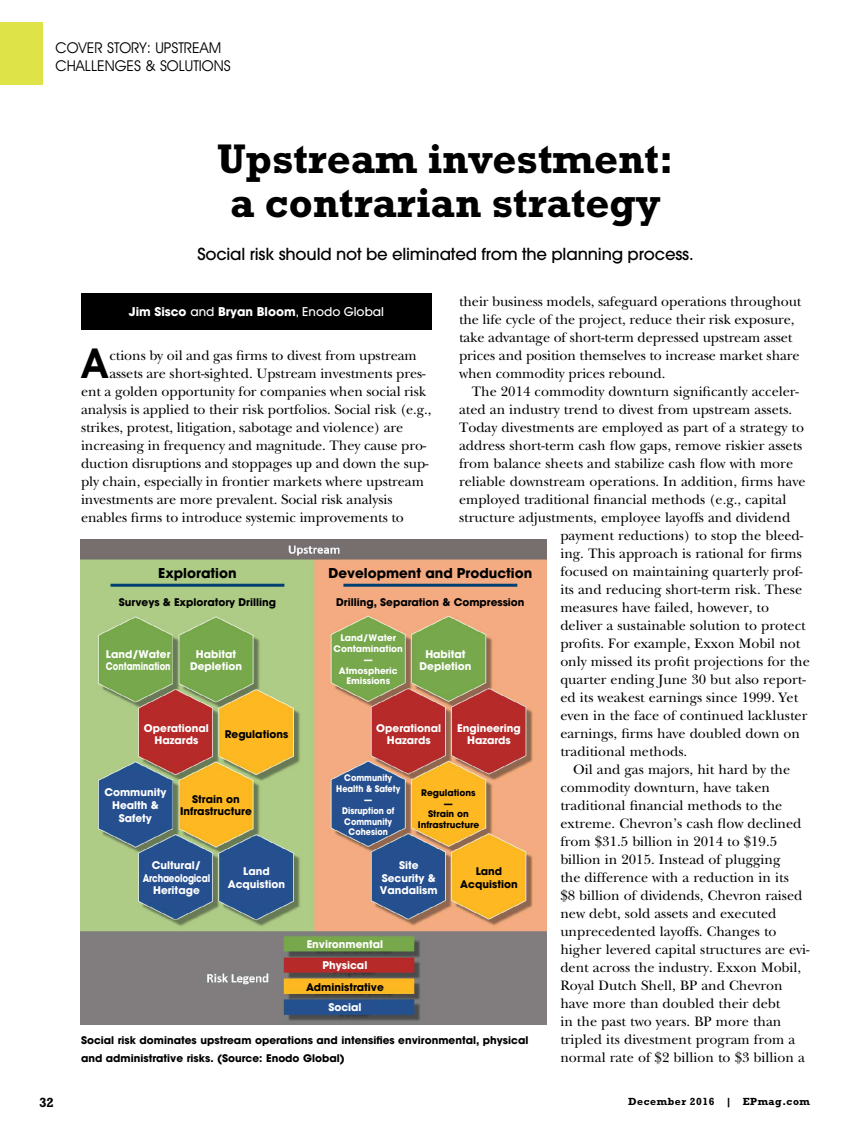
<style>
.page{position:relative;width:864px;height:1134px;background:#fff}
.page>*{position:absolute;margin:0;border:0;box-sizing:border-box;transform-origin:0 0}
.t1{font:700 42px/45px "Rockwell Std";color:#000;text-align:center}
.t2{font:600 41.55px "Avant Garde IT Cby BT";color:#000}
.t3{font:500 16.5px "Avant Garde";letter-spacing:-.01em;color:#000}
.t4{font:15px/18px "Avant Garde IT Cby BT";color:#000}
.t5{font:14.25px "New Baskerville";color:#000}
.t6{font:700 13.5px "Avant Garde";color:#000}
.t7{font:700 13.5px "Rockwell Std";color:#000}
.t8{font:700 12px "Avant Garde";color:#fff}
.t9{font:700 10.5px/12.6px "Avant Garde";color:#000;text-align:center}
.t10{font:700 10.5px/12.6px "Avant Garde";color:#fff;text-align:center}
.t11{font:700 10.5px "Rockwell Std";letter-spacing:.05em;color:#000}
.t12{font:700 9px/10.8px "Avant Garde";color:#fff;text-align:center;scale:.9 1}
.t13{font:700 9px/10.8px "Avant Garde";color:#fff;text-align:center}
.t14{font:700 9px/10.8px "Avant Garde";color:#000;text-align:center}
.s1{font-weight:500}
.s2{color:#fff}
</style>
<div class="page">
<img style="left:81px;top:540px;width:466px;height:485px">
<div style="left:0;top:23px;width:43px;height:62px;background:#dee447"></div>
<div style="left:81px;top:293px;width:351px;height:37px;background:#000"></div>
<hr style="left:111px;top:584px;width:173px;height:3px;background:#003f71">
<hr style="left:343px;top:584px;width:174px;height:3px;background:#003f71">
<p class="t4" style="left:56px;top:39px;width:177px">COVER STORY: UPSTREAM<br>CHALLENGES &amp; SOLUTIONS</p>
<p class="t1" style="left:217px;top:136px;width:458px">Upstream investment: a contrarian strategy</p>
<p class="t3" style="left:197px;top:247px;width:498px">Social risk should not be eliminated from the planning process.</p>
<p class="t5" style="left:459px;top:296px;width:344px">their business models, safeguard operations throughout</p>
<p class="t5" style="left:459px;top:314px;width:337px">the life cycle of the project, reduce their risk exposure,</p>
<p class="t5" style="left:459px;top:332px;width:335px">take advantage of short-term depressed upstream asset</p>
<p class="t5" style="left:459px;top:350px;width:342px">prices and position themselves to increase market share</p>
<p class="t5" style="left:459px;top:368px;width:208px">when commodity prices rebound.</p>
<p class="t5" style="left:472px;top:386px;width:329px">The 2014 commodity downturn significantly acceler-</p>
<p class="t5" style="left:459px;top:404px;width:335px">ated an industry trend to divest from upstream assets.</p>
<p class="t5" style="left:459px;top:422px;width:347px">Today divestments are employed as part of a strategy to</p>
<p class="t5" style="left:459px;top:440px;width:345px">address short-term cash flow gaps, remove riskier assets</p>
<p class="t5" style="left:459px;top:458px;width:336px">from balance sheets and stabilize cash flow with more</p>
<p class="t5" style="left:459px;top:476px;width:348px">reliable downstream operations. In addition, firms have</p>
<p class="t5" style="left:459px;top:494px;width:329px">employed traditional financial methods (e.g., capital</p>
<p class="t5" style="left:459px;top:512px;width:333px">structure adjustments, employee layoffs and dividend</p>
<p class="t5" style="left:560px;top:530px;width:244px">payment reductions) to stop the bleed-</p>
<p class="t5" style="left:560px;top:548px;width:243px">ing. This approach is rational for firms</p>
<p class="t5" style="left:560px;top:566px;width:244px">focused on maintaining quarterly prof-</p>
<p class="t5" style="left:560px;top:584px;width:243px">its and reducing short-term risk. These</p>
<p class="t5" style="left:560px;top:602px;width:210px">measures have failed, however, to</p>
<p class="t5" style="left:560px;top:620px;width:247px">deliver a sustainable solution to protect</p>
<p class="t5" style="left:560px;top:638px;width:242px">profits. For example, Exxon Mobil not</p>
<p class="t5" style="left:560px;top:656px;width:251px">only missed its profit projections for the</p>
<p class="t5" style="left:560px;top:674px;width:247px">quarter ending June 30 but also report-</p>
<p class="t5" style="left:560px;top:692px;width:239px">ed its weakest earnings since 1999. Yet</p>
<p class="t5" style="left:560px;top:710px;width:249px">even in the face of continued lackluster</p>
<p class="t5" style="left:560px;top:728px;width:241px">earnings, firms have doubled down on</p>
<p class="t5" style="left:560px;top:746px;width:128px">traditional methods.</p>
<p class="t5" style="left:573px;top:764px;width:219px">Oil and gas majors, hit hard by the</p>
<p class="t5" style="left:560px;top:782px;width:211px">commodity downturn, have taken</p>
<p class="t5" style="left:560px;top:800px;width:224px">traditional financial methods to the</p>
<p class="t5" style="left:560px;top:818px;width:243px">extreme. Chevron’s cash flow declined</p>
<p class="t5" style="left:560px;top:836px;width:218px">from $31.5 billion in 2014 to $19.5</p>
<p class="t5" style="left:560px;top:854px;width:222px">billion in 2015. Instead of plugging</p>
<p class="t5" style="left:560px;top:872px;width:230px">the difference with a reduction in its</p>
<p class="t5" style="left:560px;top:890px;width:244px">$8 billion of dividends, Chevron raised</p>
<p class="t5" style="left:560px;top:908px;width:218px">new debt, sold assets and executed</p>
<p class="t5" style="left:560px;top:926px;width:218px">unprecedented layoffs. Changes to</p>
<p class="t5" style="left:560px;top:944px;width:251px">higher levered capital structures are evi-</p>
<p class="t5" style="left:560px;top:962px;width:242px">dent across the industry. Exxon Mobil,</p>
<p class="t5" style="left:560px;top:980px;width:224px">Royal Dutch Shell, BP and Chevron</p>
<p class="t5" style="left:560px;top:998px;width:222px">have more than doubled their debt</p>
<p class="t5" style="left:560px;top:1016px;width:223px">in the past two years. BP more than</p>
<p class="t5" style="left:560px;top:1034px;width:236px">tripled its divestment program from a</p>
<p class="t5" style="left:560px;top:1052px;width:246px">normal rate of $2 billion to $3 billion a</p>
<p class="t8" style="left:129px;top:308px;width:257px">Jim Sisco <span class="s1">and</span> Bryan Bloom<span class="s1">, Enodo Global</span></p>
<p class="t2" style="left:83px;top:338px;width:27px">A</p>
<p class="t5" style="left:109px;top:350px;width:309px">ctions by oil and gas firms to divest from upstream</p>
<p class="t5" style="left:109px;top:368px;width:318px">assets are short-sighted. Upstream investments pres-</p>
<p class="t5" style="left:81px;top:386px;width:347px">ent a golden opportunity for companies when social risk</p>
<p class="t5" style="left:81px;top:404px;width:352px">analysis is applied to their risk portfolios. Social risk (e.g.,</p>
<p class="t5" style="left:81px;top:422px;width:324px">strikes, protest, litigation, sabotage and violence) are</p>
<p class="t5" style="left:81px;top:440px;width:347px">increasing in frequency and magnitude. They cause pro-</p>
<p class="t5" style="left:81px;top:458px;width:349px">duction disruptions and stoppages up and down the sup-</p>
<p class="t5" style="left:81px;top:476px;width:344px">ply chain, especially in frontier markets where upstream</p>
<p class="t5" style="left:81px;top:494px;width:313px">investments are more prevalent. Social risk analysis</p>
<p class="t5" style="left:81px;top:512px;width:324px">enables firms to introduce systemic improvements to</p>
<p class="t6" style="left:158px;top:568px;width:80px">Exploration</p>
<p class="t9" style="left:119px;top:597px;width:159px">Surveys &amp; Exploratory Drilling</p>
<p class="t6" style="left:328px;top:568px;width:205px">Development and Production</p>
<p class="t9" style="left:336px;top:597px;width:190px">Drilling, Separation &amp; Compression</p>
<p class="t13" style="left:334px;top:633px;width:71px">Land/Water<br>Contamination —<br>Atmospheric<br>Emissions</p>
<p class="t10" style="left:106px;top:648px;width:66px;text-align:left">Land/Water<br>Contamination</p>
<p class="t10" style="left:190px;top:648px;width:53px">Habitat<br>Depletion</p>
<p class="t10" style="left:420px;top:648px;width:53px">Habitat<br>Depletion</p>
<p class="t10" style="left:144px;top:722px;width:66px">Operational<br>Hazards</p>
<p class="t10" style="left:376px;top:722px;width:66px">Operational<br>Hazards</p>
<p class="t10" style="left:457px;top:722px;width:65px">Engineering<br>Hazards</p>
<p class="t9" style="left:225px;top:729px;width:65px">Regulations</p>
<p class="t12" style="left:336px;top:774px;width:73px">Community<br>Health &amp; Safety —<br>Disruption of<br>Community<br>Cohesion</p>
<p class="t10" style="left:104px;top:787px;width:64px">Community<br>Health &amp;<br>Safety</p>
<p class="t10" style="left:143px;top:860px;width:69px">Cultural/<br>Archaeological<br>Heritage</p>
<p class="t10" style="left:228px;top:866px;width:59px">Land<br>Acquistion</p>
<p class="t9" style="left:460px;top:866px;width:59px">Land<br>Acquistion</p>
<p class="t14" style="left:418px;top:788px;width:63px">Regulations —<br>Strain on<br>Infrastructure</p>
<p class="t9" style="left:180px;top:794px;width:73px">Strain on<br>Infrastructure</p>
<p class="t10" style="left:380px;top:860px;width:59px">Site<br>Security &amp;<br>Vandalism</p>
<p class="t10" style="left:307px;top:935px;width:78px;line-height:20.5px">Environmental<br>Physical</p>
<p class="t9" style="left:306px;top:978px;width:79px;line-height:20.5px">Administrative<br><span class="s2">Social</span></p>
<p class="t9" style="left:81px;top:1032px;width:449px;line-height:18px;text-align:left">Social risk dominates upstream operations and intensifies environmental, physical and administrative risks. (Source: Enodo Global)</p>
<p class="t7" style="left:39px;top:1095px;width:16px">32</p>
<p class="t11" style="left:628px;top:1098px;width:183px">December 2016 | EPmag.com</p>
</div>
